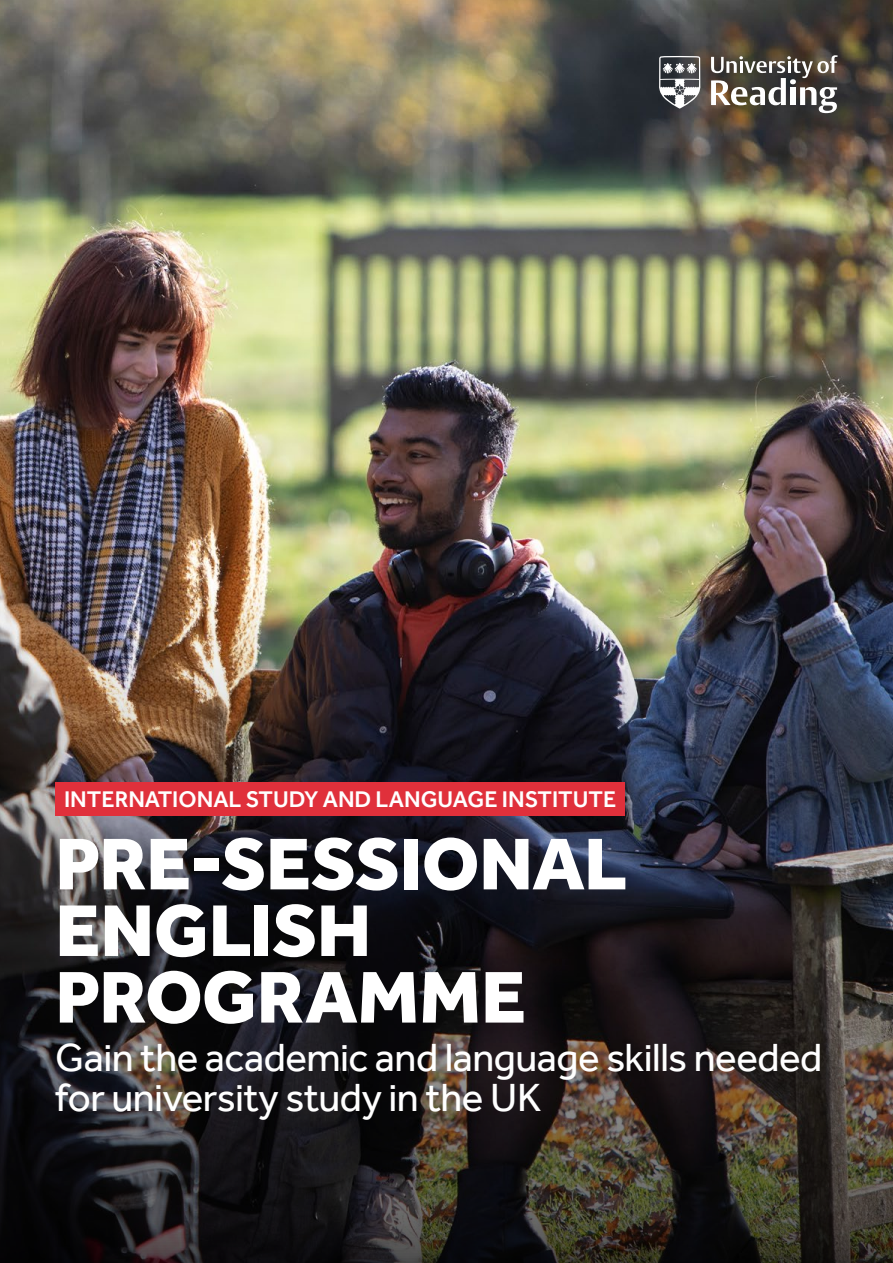
<style>
.page{position:relative;width:893px;height:1263px;background:#fff}
.page>*{position:absolute;margin:0;border:0;box-sizing:border-box;transform-origin:0 0}
.RDG_Title_Reversed{font:800 75.75px/66.6px "Effra";letter-spacing:-.005em;color:#fff}
.RDG_Subtitle_Reverse{font:40.35px/40.3px "Effra";letter-spacing:-.015em;color:#fff}
.RDG_Unit_name_Revers{font:500 23.25px "Effra";color:#fff}
</style>
<div class="page">
<img style="left:0;top:0;width:893px;height:514px">
<img style="left:0;top:514px;width:893px;height:749px">
<svg style="left:711px;top:55px;width:127px;height:58px"></svg>
<svg style="left:659px;top:56px;width:41px;height:53px"></svg>
<div style="left:55px;top:782px;width:570px;height:34px;background:#e0303b"></div>
<p class="RDG_Unit_name_Revers" style="left:64px;top:785px;width:554px">INTERNATIONAL STUDY AND LANGUAGE INSTITUTE</p>
<p class="RDG_Title_Reversed" style="left:55px;top:830px;width:573px">PRE-SESSIONAL<br>ENGLISH<br>PROGRAMME</p>
<p class="RDG_Subtitle_Reverse" style="left:55px;top:1036px;width:769px">Gain the academic and language skills needed for university study in the UK</p>
</div>
